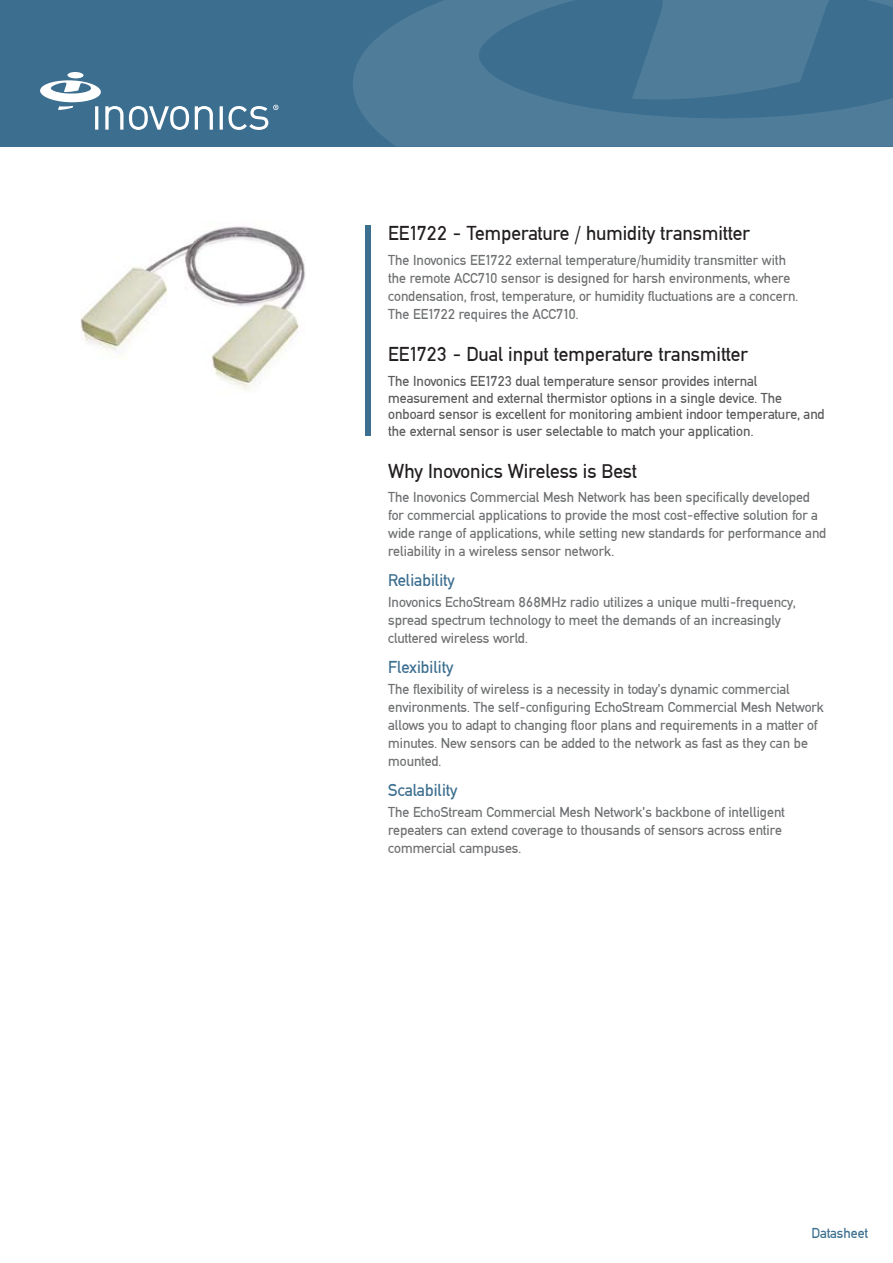
<style>
.page{position:relative;width:893px;height:1263px;background:#fff}
.page>*{position:absolute;margin:0;border:0;box-sizing:border-box;transform-origin:0 0}
.t1{font:21px "DIN Light";color:#231f20}
.t2{font:18px "DIN Light";color:#3b6e8f}
.t3{font:15px/18px "DIN Light";color:#6d6f71}
.t4{font:15px/16.5px "DIN Light";color:#58595b}
.t5{font:15px "DIN Light";letter-spacing:-.005em;color:#3b6e8f}
</style>
<div class="page">
<div style="left:0;top:0;width:893px;height:147px;background:#3b6e8f"></div>
<svg style="left:353px;top:0;width:540px;height:147px;fill:#4e7c99"></svg>
<svg style="left:40px;top:72px;width:83px;height:58px"></svg>
<svg style="left:129px;top:106px;width:60px;height:24px"></svg>
<svg style="left:195px;top:106px;width:18px;height:24px"></svg>
<svg style="left:220px;top:106px;width:3px;height:24px"></svg>
<svg style="left:229px;top:105px;width:49px;height:25px"></svg>
<div style="left:366px;top:225px;width:5px;height:211px;background:#3b6e8f"></div>
<img style="left:80px;top:226px;width:226px;height:164px">
<h1 class="t1" style="left:388px;top:221px;width:363px">EE1722 - Temperature / humidity transmitter</h1>
<p class="t3" style="left:388px;top:251px;width:412px">The Inovonics EE1722 external temperature/humidity transmitter with the remote ACC710 sensor is designed for harsh environments, where condensation, frost, temperature, or humidity fluctuations are a concern.<br>The EE1722 requires the ACC710.</p>
<h1 class="t1" style="left:388px;top:342px;width:361px">EE1723 - Dual input temperature transmitter</h1>
<p class="t4" style="left:388px;top:373px;width:438px">The Inovonics EE1723 dual temperature sensor provides internal measurement and external thermistor options in a single device. The onboard sensor is excellent for monitoring ambient indoor temperature, and the external sensor is user selectable to match your application.</p>
<h1 class="t1" style="left:388px;top:459px;width:250px">Why Inovonics Wireless is Best</h1>
<p class="t3" style="left:388px;top:488px;width:440px">The Inovonics Commercial Mesh Network has been specifically developed for commercial applications to provide the most cost-effective solution for a wide range of applications, while setting new standards for performance and reliability in a wireless sensor network.</p>
<p class="t2" style="left:388px;top:569px;width:68px">Reliability</p>
<p class="t3" style="left:388px;top:593px;width:409px">Inovonics EchoStream 868MHz radio utilizes a unique multi-frequency, spread spectrum technology to meet the demands of an increasingly cluttered wireless world.</p>
<p class="t2" style="left:388px;top:656px;width:67px">Flexibility</p>
<p class="t3" style="left:388px;top:680px;width:437px">The flexibility of wireless is a necessity in today’s dynamic commercial environments. The self-configuring EchoStream Commercial Mesh Network allows you to adapt to changing floor plans and requirements in a matter of minutes. New sensors can be added to the network as fast as they can be mounted.</p>
<p class="t2" style="left:388px;top:779px;width:71px">Scalability</p>
<p class="t3" style="left:388px;top:803px;width:398px">The EchoStream Commercial Mesh Network’s backbone of intelligent repeaters can extend coverage to thousands of sensors across entire commercial campuses.</p>
<p class="t5" style="left:811px;top:1225px;width:58px">Datasheet</p>
</div>
